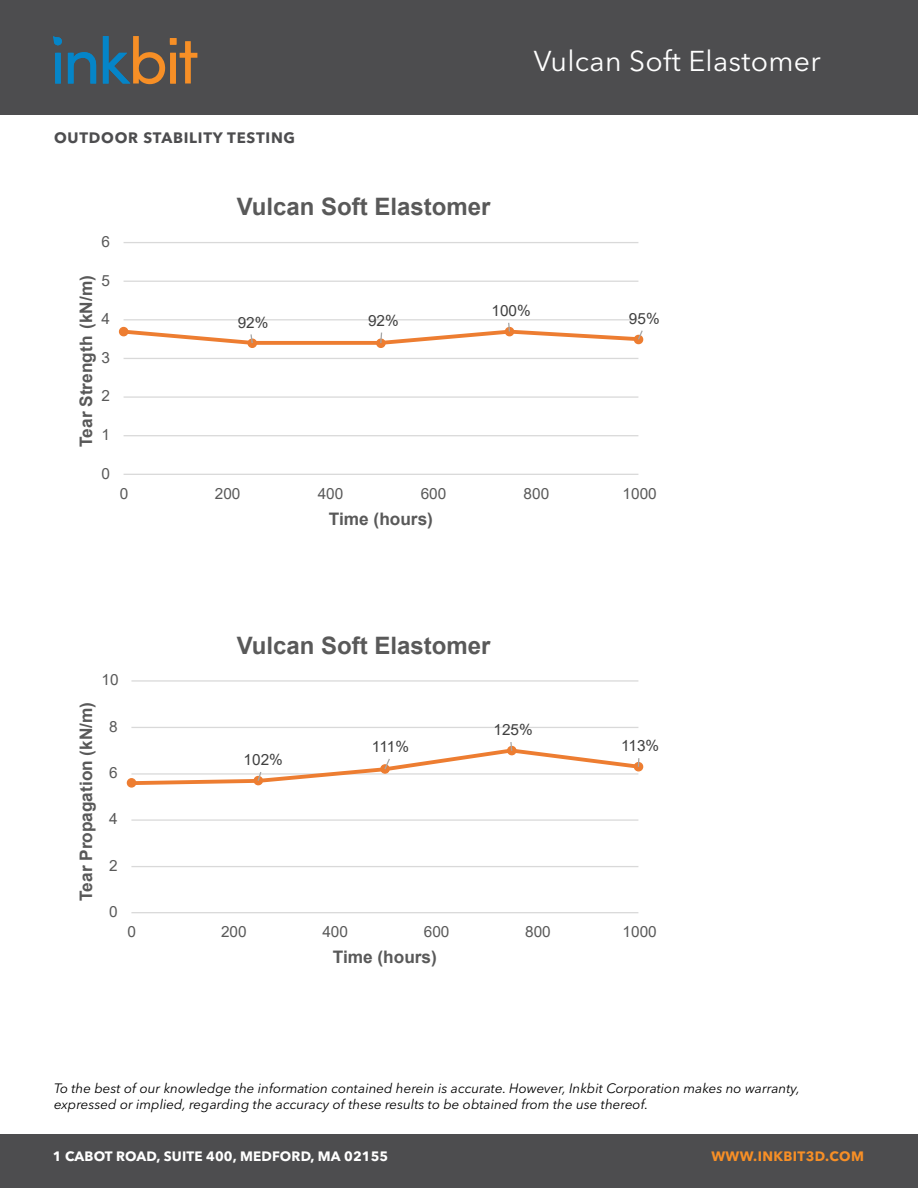
<style>
.page{position:relative;width:918px;height:1188px;background:#fff}
.page>*{position:absolute;margin:0;border:0;box-sizing:border-box;transform-origin:0 0}
.t1{font:28.5px "Avenir Next LT Pro";letter-spacing:.01em;color:#fff}
.t2{font:700 24px "Arial";color:#595959}
.t3{font:700 17.25px "Arial";color:#595959}
.t4{font:15.3px "Arial";color:#595959}
.t5{font:15.3px "Arial";color:#404040}
.t6{font:700 15px "Avenir Next LT Pro";letter-spacing:.05em;color:#4d4d4f}
.t7{font:italic 13.5px/16.2px "Avenir Next LT Pro";color:#000}
.t8{font:700 13.5px "Avenir Next LT Pro";letter-spacing:.01em;color:#fff}
.t9{font:700 13.5px "Avenir Next LT Pro";letter-spacing:.03em;color:#f78f26}
</style>
<div class="page">
<div style="left:0;top:0;width:918px;height:114px;background:#4d4d4f"></div>
<svg style="left:68px;top:52px;width:28px;height:32px"></svg>
<svg style="left:55px;top:53px;width:6px;height:31px"></svg>
<svg style="left:53px;top:36px;width:9px;height:10px"></svg>
<svg style="left:103px;top:36px;width:94px;height:49px"></svg>
<div style="left:0;top:1134px;width:918px;height:54px;background:#4d4d4f"></div>
<hr style="left:124px;top:435px;width:514px;height:1px;background:#d9d9d9">
<hr style="left:124px;top:396px;width:514px;height:2px;background:#d9d9d9">
<hr style="left:124px;top:358px;width:514px;height:1px;background:#d9d9d9">
<hr style="left:124px;top:319px;width:514px;height:1px;background:#d9d9d9">
<hr style="left:124px;top:281px;width:514px;height:1px;background:#d9d9d9">
<hr style="left:124px;top:242px;width:514px;height:1px;background:#d9d9d9">
<hr style="left:124px;top:474px;width:514px;height:1px;background:#d9d9d9">
<div style="left:120px;top:328px;width:8px;height:8px;background:#ed7d31;border-radius:50%"></div>
<div style="left:119px;top:327px;width:9px;height:9px;border:1px solid #ed7d31;border-radius:50%"></div>
<div style="left:248px;top:338px;width:9px;height:10px;border:1px solid #ed7d31;border-radius:50%"></div>
<div style="left:376px;top:338px;width:10px;height:10px;border:1px solid #ed7d31;border-radius:50%"></div>
<svg style="left:123px;top:322px;width:521px;height:25px"></svg>
<hr style="left:131px;top:866px;width:507px;height:1px;background:#d9d9d9">
<hr style="left:131px;top:819px;width:507px;height:2px;background:#d9d9d9">
<hr style="left:131px;top:727px;width:507px;height:1px;background:#d9d9d9">
<hr style="left:131px;top:680px;width:507px;height:2px;background:#d9d9d9">
<hr style="left:131px;top:912px;width:507px;height:1px;background:#d9d9d9">
<div style="left:127px;top:779px;width:9px;height:8px;background:#ed7d31;border-radius:50%"></div>
<div style="left:127px;top:778px;width:9px;height:10px;border:1px solid #ed7d31;border-radius:50%"></div>
<div style="left:634px;top:762px;width:9px;height:9px;border:1px solid #ed7d31;border-radius:50%"></div>
<svg style="left:131px;top:742px;width:508px;height:45px"></svg>
<p class="t6" style="left:54px;top:129px;width:243px">OUTDOOR STABILITY TESTING</p>
<p class="t4" style="left:101px;top:231px;width:10px">6</p>
<h2 class="t2" style="left:237px;top:190px;width:255px">Vulcan Soft Elastomer</h2>
<h1 class="t1" style="left:534px;top:44px;width:288px">Vulcan Soft Elastomer</h1>
<p class="t4" style="left:101px;top:270px;width:10px">5</p>
<p class="t3" style="left:74px;top:447px;width:173px;rotate:-90deg">Tear Strength (kN/m)</p>
<p class="t4" style="left:101px;top:308px;width:10px">4</p>
<p class="t4" style="left:101px;top:347px;width:10px">3</p>
<p class="t4" style="left:101px;top:385px;width:10px">2</p>
<p class="t4" style="left:101px;top:424px;width:10px">1</p>
<p class="t4" style="left:101px;top:463px;width:10px">0</p>
<p class="t5" style="left:238px;top:312px;width:32px">92%</p>
<p class="t5" style="left:368px;top:310px;width:32px">92%</p>
<p class="t5" style="left:492px;top:300px;width:41px">100%</p>
<p class="t5" style="left:629px;top:308px;width:32px">95%</p>
<p class="t4" style="left:120px;top:483px;width:10px">0</p>
<p class="t4" style="left:215px;top:483px;width:27px">200</p>
<p class="t4" style="left:318px;top:483px;width:27px">400</p>
<p class="t4" style="left:421px;top:483px;width:27px">600</p>
<p class="t4" style="left:524px;top:483px;width:27px">800</p>
<p class="t4" style="left:623px;top:483px;width:36px">1000</p>
<p class="t3" style="left:329px;top:507px;width:106px">Time (hours)</p>
<h2 class="t2" style="left:237px;top:628px;width:255px">Vulcan Soft Elastomer</h2>
<p class="t4" style="left:101px;top:669px;width:19px">10</p>
<p class="t3" style="left:74px;top:901px;width:201px;rotate:-90deg">Tear Propagation (kN/m)</p>
<p class="t4" style="left:109px;top:716px;width:10px">8</p>
<p class="t4" style="left:109px;top:762px;width:10px">6</p>
<p class="t4" style="left:109px;top:808px;width:10px">4</p>
<p class="t4" style="left:109px;top:855px;width:10px">2</p>
<p class="t4" style="left:109px;top:901px;width:10px">0</p>
<p class="t5" style="left:244px;top:749px;width:41px">102%</p>
<p class="t5" style="left:372px;top:736px;width:39px">111%</p>
<p class="t5" style="left:494px;top:719px;width:41px">125%</p>
<p class="t5" style="left:621px;top:735px;width:40px">113%</p>
<p class="t4" style="left:128px;top:921px;width:10px">0</p>
<p class="t4" style="left:221px;top:921px;width:27px">200</p>
<p class="t4" style="left:322px;top:921px;width:27px">400</p>
<p class="t4" style="left:424px;top:921px;width:27px">600</p>
<p class="t4" style="left:525px;top:921px;width:27px">800</p>
<p class="t4" style="left:623px;top:921px;width:36px">1000</p>
<p class="t3" style="left:333px;top:945px;width:106px">Time (hours)</p>
<p class="t7" style="left:54px;top:1080px;width:748px">To the best of our knowledge the information contained herein is accurate. However, Inkbit Corporation makes no warranty, expressed or implied, regarding the accuracy of these results to be obtained from the use thereof.</p>
<p class="t8" style="left:53px;top:1148px;width:337px">1 CABOT ROAD, SUITE 400, MEDFORD, MA 02155</p>
<p class="t9" style="left:711px;top:1148px;width:154px">WWW.INKBIT3D.COM</p>
</div>
